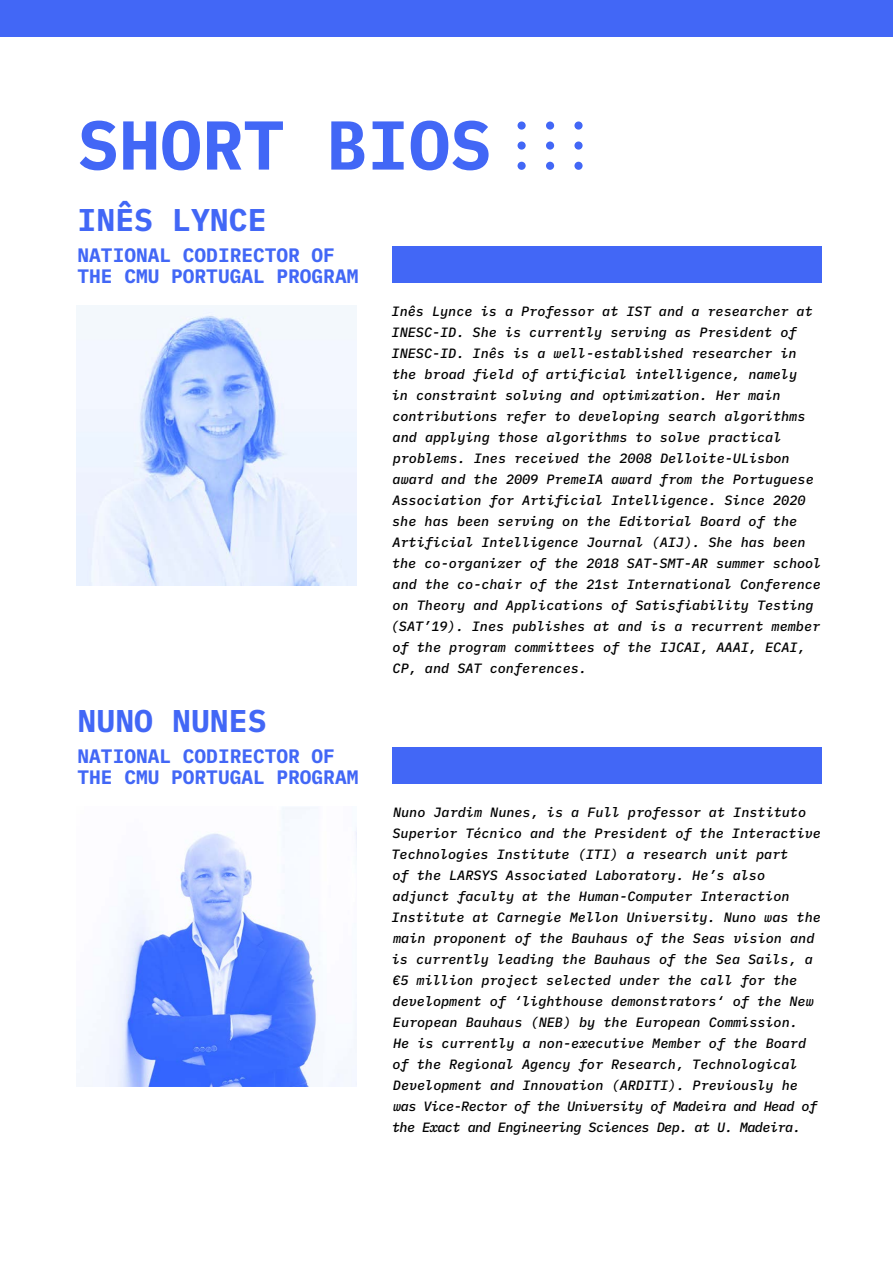
<style>
.page{position:relative;width:893px;height:1263px;background:#fff}
.page>*{position:absolute;margin:0;border:0;box-sizing:border-box;transform-origin:0 0}
.t1{font:700 69px "IBM Plex Mono";color:#4267f6}
.t2{font:700 31.5px "IBM Plex Mono";color:#4267f6}
.t3{font:700 19.5px/21px "IBM Plex Mono";color:#4267f6}
.t4{font:italic 500 13.5px/21px "IBM Plex Mono";color:#000}
</style>
<div class="page">
<div style="left:0;top:0;width:893px;height:36px;background:#4267f6"></div>
<div style="left:392px;top:246px;width:429px;height:36px;background:#4267f6"></div>
<div style="left:392px;top:747px;width:429px;height:36px;background:#4267f6"></div>
<div style="left:518px;top:121px;width:8px;height:9px;background:#4267f6;border-radius:50%"></div>
<div style="left:518px;top:141px;width:8px;height:9px;background:#4267f6;border-radius:50%"></div>
<div style="left:518px;top:162px;width:8px;height:8px;background:#4267f6;border-radius:50%"></div>
<div style="left:546px;top:121px;width:8px;height:9px;background:#4267f6;border-radius:50%"></div>
<div style="left:546px;top:141px;width:8px;height:9px;background:#4267f6;border-radius:50%"></div>
<div style="left:546px;top:162px;width:8px;height:8px;background:#4267f6;border-radius:50%"></div>
<div style="left:574px;top:121px;width:9px;height:9px;background:#4267f6;border-radius:50%"></div>
<div style="left:574px;top:141px;width:9px;height:9px;background:#4267f6;border-radius:50%"></div>
<div style="left:574px;top:162px;width:9px;height:8px;background:#4267f6;border-radius:50%"></div>
<img style="left:77px;top:305px;width:280px;height:280px">
<img style="left:84px;top:807px;width:273px;height:279px">
<h1 class="t1" style="left:78px;top:90px;width:415px">SHORT BIOS</h1>
<h2 class="t2" style="left:78px;top:194px;width:190px">INÊS LYNCE</h2>
<h3 class="t3" style="left:78px;top:242px;width:282px">NATIONAL CODIRECTOR OF<br>THE CMU PORTUGAL PROGRAM</h3>
<h2 class="t2" style="left:78px;top:695px;width:190px">NUNO NUNES</h2>
<h3 class="t3" style="left:78px;top:743px;width:282px">NATIONAL CODIRECTOR OF<br>THE CMU PORTUGAL PROGRAM</h3>
<p class="t4" style="left:391px;top:300px;width:432px">Inês Lynce is a Professor at IST and a researcher at INESC-ID. She is currently serving as President of INESC-ID. Inês is a well-established researcher in the broad field of artificial intelligence, namely<br>in constraint solving and optimization. Her main contributions refer to developing search algorithms and applying those algorithms to solve practical problems. Ines received the 2008 Delloite-ULisbon award and the 2009 PremeIA award from the Portuguese Association for Artificial Intelligence. Since 2020 she has been serving on the Editorial Board of the Artificial Intelligence Journal (AIJ). She has been the co-organizer of the 2018 SAT-SMT-AR summer school and the co-chair of the 21st International Conference on Theory and Applications of Satisfiability Testing (SAT’19). Ines publishes at and is a recurrent member of the program committees of the IJCAI, AAAI, ECAI, CP, and SAT conferences.</p>
<p class="t4" style="left:391px;top:801px;width:431px">Nuno Jardim Nunes, is a Full professor at Instituto Superior Técnico and the President of the Interactive Technologies Institute (ITI) a research unit part<br>of the LARSYS Associated Laboratory. He’s also adjunct faculty at the Human-Computer Interaction Institute at Carnegie Mellon University. Nuno was the main proponent of the Bauhaus of the Seas vision and is currently leading the Bauhaus of the Sea Sails, a €5 million project selected under the call for the development of ‘lighthouse demonstrators‘ of the New European Bauhaus (NEB) by the European Commission.<br>He is currently a non-executive Member of the Board of the Regional Agency for Research, Technological Development and Innovation (ARDITI). Previously he was Vice-Rector of the University of Madeira and Head of the Exact and Engineering Sciences Dep. at U. Madeira.</p>
</div>
